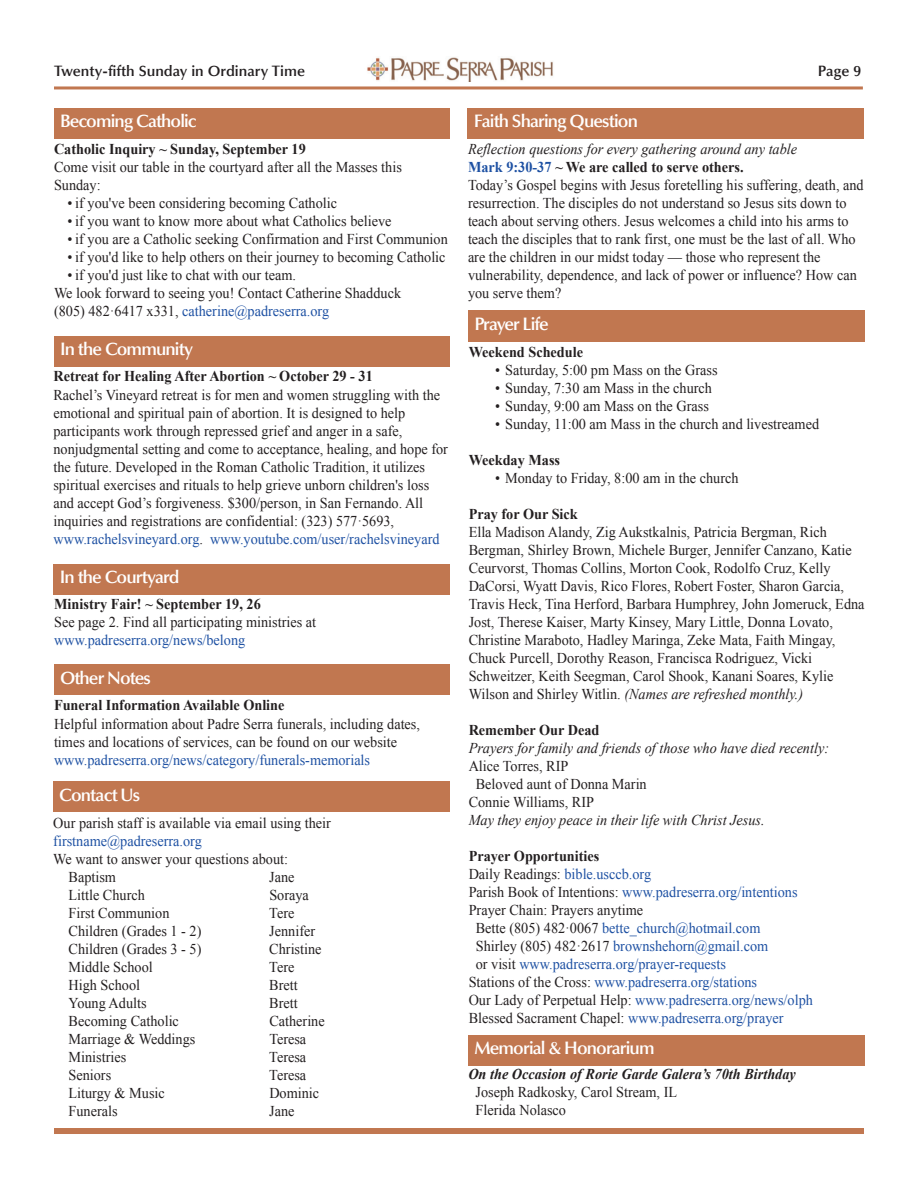
<style>
.page{position:relative;width:918px;height:1188px;background:#fff}
.page>*{position:absolute;margin:0;border:0;box-sizing:border-box;transform-origin:0 0}
.t1{font:600 18px "Optima LT Std";letter-spacing:-.05em;color:#fff}
.t2{font:15px/18px "Times New Roman";color:#231f20;scale:.95 1}
.t3{font:15px "Times New Roman";color:#1e51a3;scale:.95 1}
.t4{font:700 15px "Times New Roman";color:#231f20;scale:.95 1}
.t5{font:italic 15px "Times New Roman";color:#231f20;scale:.95 1}
.t6{font:italic 700 15px "Times New Roman";color:#231f20;scale:.95 1}
.t7{font:600 15px "Optima LT Std";color:#231f20}
.s1{color:#1e51a3}
.s2{font-style:italic}
.s3{font-weight:700;color:#1e51a3}
.s4{font-weight:700}
.s5{color:#231f20}
</style>
<div class="page">
<hr style="left:54px;top:86px;width:809px;height:3px;background:#c17750">
<img style="left:367px;top:57px;width:186px;height:24px">
<div style="left:54px;top:1128px;width:810px;height:6px;background:#c17750"></div>
<div style="left:468px;top:311px;width:397px;height:31px;background:#c17750"></div>
<div style="left:468px;top:108px;width:396px;height:30px;background:#c17750"></div>
<div style="left:468px;top:1035px;width:396px;height:31px;background:#c17750"></div>
<div style="left:54px;top:564px;width:396px;height:30px;background:#c17750"></div>
<div style="left:54px;top:336px;width:395px;height:30px;background:#c17750"></div>
<div style="left:54px;top:665px;width:396px;height:30px;background:#c17750"></div>
<div style="left:54px;top:108px;width:396px;height:30px;background:#c17750"></div>
<div style="left:53px;top:781px;width:397px;height:31px;background:#c17750"></div>
<p class="t7" style="left:54px;top:65px;width:253px">Twenty-fifth Sunday in Ordinary Time</p>
<p class="t7" style="left:818px;top:65px;width:45px">Page 9</p>
<p class="t1" style="left:60px;top:114px;width:138px">Becoming Catholic</p>
<p class="t4" style="left:54px;top:141px;width:267px">Catholic Inquiry ~ Sunday, September 19</p>
<p class="t2" style="left:54px;top:158px;width:368px">Come visit our table in the courtyard after all the Masses this<br>Sunday:</p>
<p class="t2" style="left:68px;top:194px;width:285px">• if you've been considering becoming Catholic</p>
<p class="t2" style="left:68px;top:212px;width:343px">• if you want to know more about what Catholics believe</p>
<p class="t2" style="left:68px;top:230px;width:402px">• if you are a Catholic seeking Confirmation and First Communion</p>
<p class="t2" style="left:68px;top:248px;width:399px">• if you'd like to help others on their journey to becoming Catholic</p>
<p class="t2" style="left:54px;top:266px;width:367px;text-indent:14px">• if you'd just like to chat with our team.<br>We look forward to seeing you! Contact Catherine Shadduck (805) 482·6417 x331, <span class="s1">catherine@padreserra.org</span></p>
<p class="t1" style="left:60px;top:342px;width:135px">In the Community</p>
<p class="t4" style="left:53px;top:368px;width:338px">Retreat for Healing After Abortion ~ October 29 - 31</p>
<p class="t2" style="left:53px;top:386px;width:417px">Rachel’s Vineyard retreat is for men and women struggling with the emotional and spiritual pain of abortion. It is designed to help participants work through repressed grief and anger in a safe, nonjudgmental setting and come to acceptance, healing, and hope for the future. Developed in the Roman Catholic Tradition, it utilizes spiritual exercises and rituals to help grieve unborn children's loss and accept God’s forgiveness. $300/person, in San Fernando. All inquiries and registrations are confidential: (323) 577·5693, <span class="s1">www.rachelsvineyard.org</span>. <span class="s1">www.youtube.com/user/rachelsvineyard</span></p>
<p class="t1" style="left:60px;top:570px;width:121px">In the Courtyard</p>
<p class="t4" style="left:54px;top:596px;width:219px">Ministry Fair! ~ September 19, 26</p>
<p class="t2" style="left:54px;top:613px;width:277px">See page 2. Find all participating ministries at</p>
<p class="t3" style="left:54px;top:632px;width:203px">www.padreserra.org/news/belong</p>
<p class="t1" style="left:60px;top:671px;width:92px">Other Notes</p>
<p class="t4" style="left:54px;top:697px;width:244px">Funeral Information Available Online</p>
<p class="t2" style="left:54px;top:715px;width:387px">Helpful information about Padre Serra funerals, including dates, times and locations of services, can be found on our website</p>
<p class="t3" style="left:54px;top:751px;width:334px">www.padreserra.org/news/category/funerals-memorials</p>
<p class="t1" style="left:59px;top:787px;width:82px">Contact Us</p>
<p class="t2" style="left:53px;top:814px;width:294px">Our parish staff is available via email using their</p>
<p class="t3" style="left:53px;top:832px;width:158px">firstname@padreserra.org</p>
<p class="t2" style="left:69px;top:850px;width:233px;text-indent:-15px">We want to answer your questions about:<br>Baptism</p>
<p class="t2" style="left:269px;top:868px;width:28px">Jane</p>
<p class="t2" style="left:69px;top:886px;width:82px">Little Church</p>
<p class="t2" style="left:269px;top:886px;width:43px">Soraya</p>
<p class="t2" style="left:69px;top:904px;width:108px">First Communion</p>
<p class="t2" style="left:269px;top:904px;width:28px">Tere</p>
<p class="t2" style="left:69px;top:922px;width:141px">Children (Grades 1 - 2)</p>
<p class="t2" style="left:269px;top:922px;width:50px">Jennifer</p>
<p class="t2" style="left:69px;top:940px;width:141px">Children (Grades 3 - 5)</p>
<p class="t2" style="left:269px;top:940px;width:57px">Christine</p>
<p class="t2" style="left:69px;top:958px;width:90px">Middle School</p>
<p class="t2" style="left:269px;top:958px;width:28px">Tere</p>
<p class="t2" style="left:69px;top:976px;width:77px">High School</p>
<p class="t2" style="left:269px;top:976px;width:31px">Brett</p>
<p class="t2" style="left:69px;top:994px;width:84px">Young Adults</p>
<p class="t2" style="left:269px;top:994px;width:31px">Brett</p>
<p class="t2" style="left:69px;top:1012px;width:118px">Becoming Catholic</p>
<p class="t2" style="left:269px;top:1012px;width:60px">Catherine</p>
<p class="t2" style="left:69px;top:1030px;width:135px">Marriage &amp; Weddings</p>
<p class="t2" style="left:269px;top:1030px;width:40px">Teresa</p>
<p class="t2" style="left:69px;top:1048px;width:62px">Ministries</p>
<p class="t2" style="left:269px;top:1048px;width:40px">Teresa</p>
<p class="t2" style="left:69px;top:1066px;width:46px">Seniors</p>
<p class="t2" style="left:269px;top:1066px;width:40px">Teresa</p>
<p class="t2" style="left:69px;top:1084px;width:103px">Liturgy &amp; Music</p>
<p class="t2" style="left:269px;top:1084px;width:54px">Dominic</p>
<p class="t2" style="left:69px;top:1102px;width:53px">Funerals</p>
<p class="t2" style="left:269px;top:1102px;width:28px">Jane</p>
<p class="t1" style="left:474px;top:114px;width:166px">Faith Sharing Question</p>
<p class="t2" style="left:468px;top:140px;width:418px"><span class="s2">Reflection questions for every gathering around any table<br></span><span class="s3">Mark 9:30-37</span> <span class="s4">~ We are called to serve others.<br></span>Today’s Gospel begins with Jesus foretelling his suffering, death, and resurrection. The disciples do not understand so Jesus sits down to teach about serving others. Jesus welcomes a child into his arms to teach the disciples that to rank first, one must be the last of all. Who are the children in our midst today — those who represent the vulnerability, dependence, and lack of power or influence? How can you serve them?</p>
<p class="t1" style="left:474px;top:317px;width:76px">Prayer Life</p>
<p class="t4" style="left:469px;top:343px;width:122px">Weekend Schedule</p>
<p class="t2" style="left:495px;top:361px;width:236px">• Saturday, 5:00 pm Mass on the Grass</p>
<p class="t2" style="left:495px;top:379px;width:230px">• Sunday, 7:30 am Mass in the church</p>
<p class="t2" style="left:495px;top:397px;width:227px">• Sunday, 9:00 am Mass on the Grass</p>
<p class="t2" style="left:495px;top:415px;width:343px">• Sunday, 11:00 am Mass in the church and livestreamed</p>
<p class="t4" style="left:469px;top:451px;width:98px">Weekday Mass</p>
<p class="t2" style="left:495px;top:469px;width:258px">• Monday to Friday, 8:00 am in the church</p>
<p class="t4" style="left:469px;top:505px;width:116px">Pray for Our Sick</p>
<p class="t2" style="left:469px;top:523px;width:418px">Ella Madison Alandy, Zig Aukstkalnis, Patricia Bergman, Rich Bergman, Shirley Brown, Michele Burger, Jennifer Canzano, Katie Ceurvorst, Thomas Collins, Morton Cook, Rodolfo Cruz, Kelly DaCorsi, Wyatt Davis, Rico Flores, Robert Foster, Sharon Garcia, Travis Heck, Tina Herford, Barbara Humphrey, John Jomeruck, Edna Jost, Therese Kaiser, Marty Kinsey, Mary Little, Donna Lovato, Christine Maraboto, Hadley Maringa, Zeke Mata, Faith Mingay, Chuck Purcell, Dorothy Reason, Francisca Rodriguez, Vicki Schweitzer, Keith Seegman, Carol Shook, Kanani Soares, Kylie Wilson and Shirley Witlin. <span class="s2">(Names are refreshed monthly.)</span></p>
<p class="t4" style="left:469px;top:721px;width:139px">Remember Our Dead</p>
<p class="t5" style="left:469px;top:740px;width:381px">Prayers for family and friends of those who have died recently:</p>
<p class="t2" style="left:469px;top:757px;width:106px">Alice Torres, RIP</p>
<p class="t2" style="left:476px;top:775px;width:181px">Beloved aunt of Donna Marin</p>
<p class="t2" style="left:469px;top:793px;width:134px">Connie Williams, RIP</p>
<p class="t5" style="left:469px;top:812px;width:313px">May they enjoy peace in their life with Christ Jesus.</p>
<p class="t4" style="left:469px;top:847px;width:139px">Prayer Opportunities</p>
<p class="t3" style="left:469px;top:866px;width:194px"><span class="s5">Daily Readings:</span> bible.usccb.org</p>
<p class="t3" style="left:469px;top:884px;width:348px"><span class="s5">Parish Book of Intentions:</span> www.padreserra.org/intentions</p>
<p class="t2" style="left:469px;top:901px;width:185px">Prayer Chain: Prayers anytime</p>
<p class="t3" style="left:476px;top:920px;width:301px"><span class="s5">Bette (805) 482·0067</span> bette_church@hotmail.com</p>
<p class="t3" style="left:476px;top:938px;width:309px"><span class="s5">Shirley (805) 482·2617</span> brownshehorn@gmail.com</p>
<p class="t3" style="left:476px;top:956px;width:265px"><span class="s5">or visit</span> www.padreserra.org/prayer-requests</p>
<p class="t3" style="left:469px;top:974px;width:305px"><span class="s5">Stations of the Cross:</span> www.padreserra.org/stations</p>
<p class="t3" style="left:469px;top:992px;width:364px"><span class="s5">Our Lady of Perpetual Help:</span> www.padreserra.org/news/olph</p>
<p class="t3" style="left:469px;top:1010px;width:333px"><span class="s5">Blessed Sacrament Chapel:</span> www.padreserra.org/prayer</p>
<p class="t1" style="left:474px;top:1041px;width:182px">Memorial &amp; Honorarium</p>
<p class="t6" style="left:468px;top:1066px;width:346px">On the Occasion of Rorie Garde Galera’s 70th Birthday</p>
<p class="t2" style="left:475px;top:1083px;width:214px">Joseph Radkosky, Carol Stream, IL<br>Flerida Nolasco</p>
</div>
